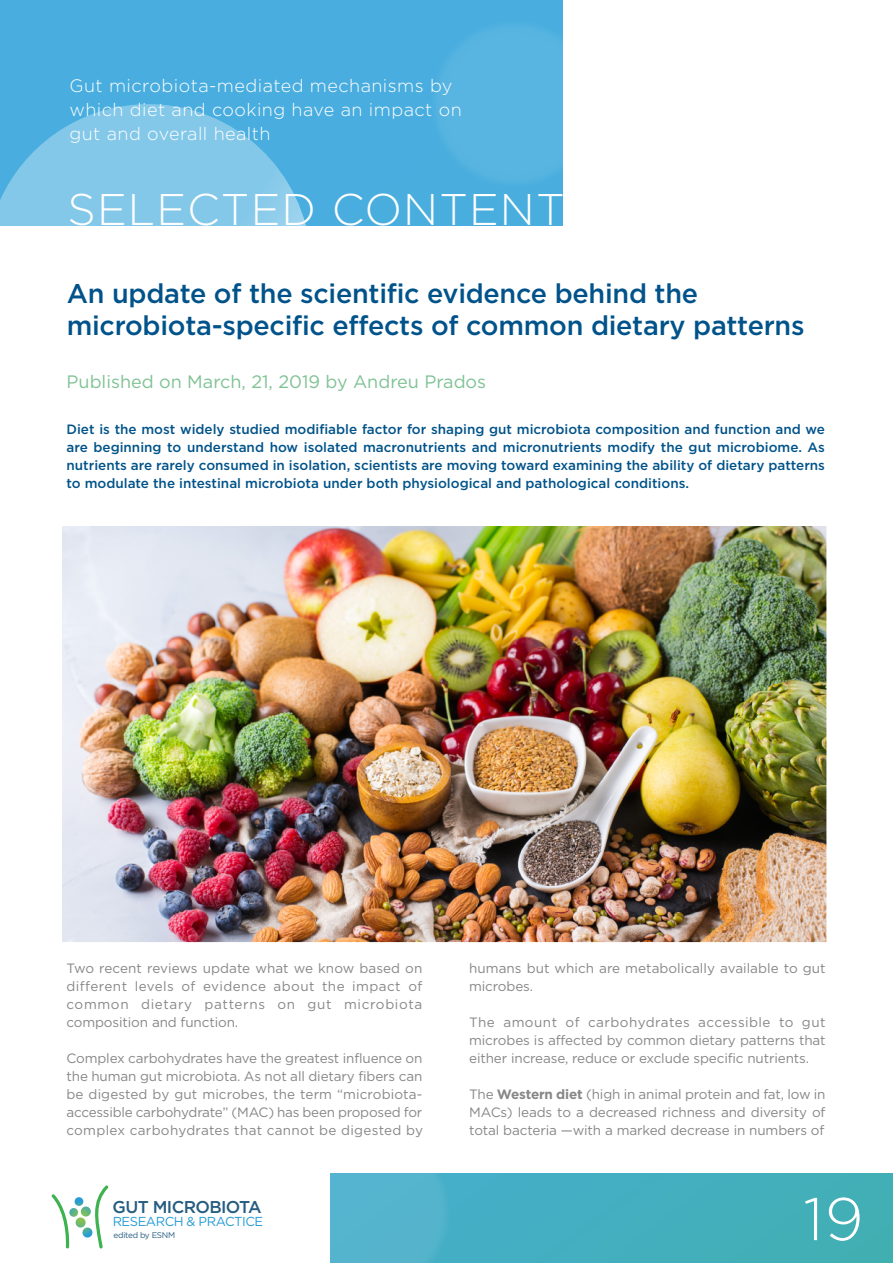
<style>
.page{position:relative;width:893px;height:1263px;background:#fff}
.page>*{position:absolute;margin:0;border:0;box-sizing:border-box;transform-origin:0 0}
.t1{font:300 60px "Gotham";color:#fff}
.t2{font:300 44.25px "Gotham";letter-spacing:.025em;color:#fff}
.t3{font:500 27px/31.5px "Gotham";letter-spacing:-.01em;color:#00538a}
.t4{font:300 18px/24px "Gotham";letter-spacing:.025em;color:#fff}
.t5{font:18px "Gotham";color:#7fc294}
.t6{font:500 17.1px "Gotham";letter-spacing:-.035em;color:#255d82}
.t7{font:13.5px/18px "Gotham";letter-spacing:-.01em;color:#878787;text-align:justify}
.t8{font:500 13.5px/18px "Gotham";color:#00538a;text-align:justify}
.t9{font:13.05px "Gotham";letter-spacing:-.035em;color:#269cd5}
.t10{font:8.25px "Gotham";letter-spacing:-.035em;color:#255d82}
.s1{font-weight:700}
</style>
<div class="page">
<div style="left:0;top:0;width:563px;height:225px;background:#49aedf"></div>
<div style="left:330px;top:1173px;width:563px;height:90px;background:#43afbd"></div>
<svg style="left:52px;top:1185px;width:56px;height:63px"></svg>
<img style="left:381px;top:26px;width:182px;height:200px">
<svg style="left:0;top:104px;width:316px;height:122px"></svg>
<img style="left:330px;top:1173px;width:171px;height:90px">
<img style="left:63px;top:526px;width:763px;height:416px">
<h3 class="t4" style="left:69px;top:73px;width:394px">Gut microbiota-mediated mechanisms by which diet and cooking have an impact on gut and overall health</h3>
<h2 class="t2" style="left:68px;top:185px;width:499px">SELECTED CONTENT</h2>
<h3 class="t3" style="left:67px;top:277px;width:739px">An update of the scientific evidence behind the microbiota-specific effects of common dietary patterns</h3>
<h3 class="t5" style="left:66px;top:371px;width:421px">Published on March, 21, 2019 by Andreu Prados</h3>
<p class="t8" style="left:66px;top:420px;width:760px">Diet is the most widely studied modifiable factor for shaping gut microbiota composition and function and we are beginning to understand how isolated macronutrients and micronutrients modify the gut microbiome. As nutrients are rarely consumed in isolation, scientists are moving toward examining the ability of dietary patterns to modulate the intestinal microbiota under both physiological and pathological conditions.</p>
<p class="t7" style="left:66px;top:959px;width:357px">Two recent reviews update what we know based on different levels of evidence about the impact of common dietary patterns on gut microbiota composition and function.</p>
<p class="t7" style="left:66px;top:1049px;width:358px">Complex carbohydrates have the greatest influence on the human gut microbiota. As not all dietary fibers can be digested by gut microbes, the term “microbiota&shy;accessible carbohydrate” (MAC) has been proposed for complex carbohydrates that cannot be digested by</p>
<p class="t6" style="left:113px;top:1197px;width:151px">GUT MICROBIOTA</p>
<p class="t9" style="left:113px;top:1214px;width:152px">RESEARCH &amp; PRACTICE</p>
<p class="t10" style="left:114px;top:1230px;width:63px">edited by ESNM</p>
<p class="t7" style="left:469px;top:959px;width:358px">humans but which are metabolically available to gut microbes.</p>
<p class="t7" style="left:469px;top:1013px;width:358px">The amount of carbohydrates accessible to gut microbes is affected by common dietary patterns that either increase, reduce or exclude specific nutrients.</p>
<p class="t7" style="left:469px;top:1085px;width:358px">The <span class="s1">Western diet</span> (high in animal protein and fat, low in MACs) leads to a decreased richness and diversity of total bacteria —with a marked decrease in numbers of</p>
<h1 class="t1" style="left:803px;top:1186px;width:62px">19</h1>
</div>
